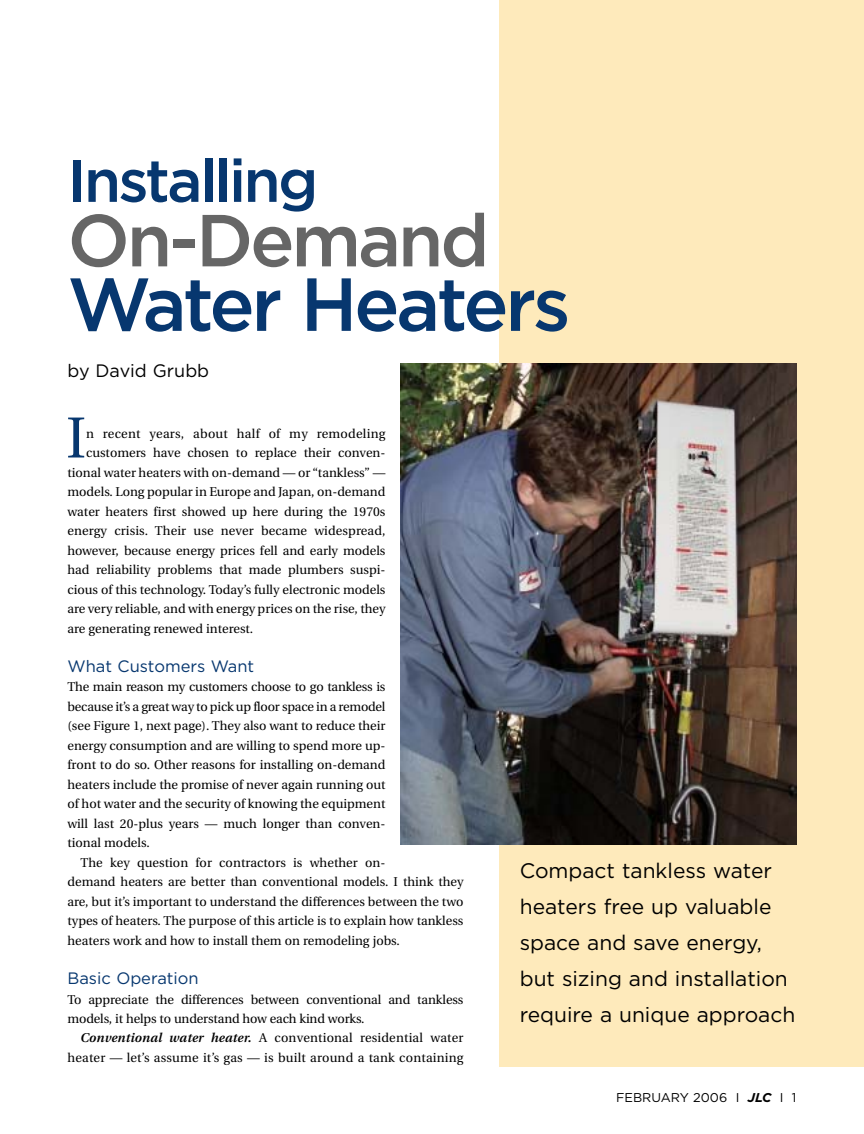
<style>
.page{position:relative;width:864px;height:1134px;background:#fff}
.page>*{position:absolute;margin:0;border:0;box-sizing:border-box;transform-origin:0 0}
.t1{font:500 75px "Gotham";letter-spacing:-.045em;color:#07376f}
.t2{font:500 73.5px "Gotham";letter-spacing:-.045em;color:#666}
.t3{font:500 60px "Gotham";letter-spacing:-.045em;color:#07376f}
.t4{font:57.75px "Utopia";color:#07376f}
.t5{font:21px/36px "Gotham";color:#000}
.t6{font:18px "Gotham";color:#000}
.t7{font:16.5px "Gotham";color:#07376f}
.t8{font:12.75px/19.5px "Utopia";color:#000}
.t9{font:12.75px "Utopia";letter-spacing:.02em;color:#000}
.t10{font:12.75px "Gotham";color:#000}
.s1{font-weight:600;font-style:italic}
.s2{font-weight:700;font-style:italic}
</style>
<div class="page">
<div style="left:500px;top:0;width:364px;height:1067px;background:#feeabb"></div>
<img style="left:400px;top:363px;width:396px;height:482px">
<h3 class="t3" style="left:68px;top:158px;width:252px">Installing</h3>
<h2 class="t2" style="left:68px;top:213px;width:424px">On-Demand</h2>
<h1 class="t1" style="left:68px;top:276px;width:504px">Water Heaters</h1>
<h3 class="t6" style="left:68px;top:364px;width:143px">by David Grubb</h3>
<h3 class="t4" style="left:66px;top:415px;width:22px">I</h3>
<p class="t9" style="left:86px;top:429px;width:301px">n recent years, about half of my remodeling</p>
<p class="t8" style="left:86px;top:445px;width:301px">customers have chosen to replace their conven-</p>
<p class="t8" style="left:67px;top:464px;width:319px">tional water heaters with on-demand — or “tankless” —</p>
<p class="t8" style="left:67px;top:484px;width:319px">models. Long popular in Europe and Japan, on-demand</p>
<p class="t8" style="left:67px;top:503px;width:319px">water heaters first showed up here during the 1970s</p>
<p class="t8" style="left:67px;top:523px;width:320px">energy crisis. Their use never became widespread,</p>
<p class="t8" style="left:67px;top:542px;width:320px">however, because energy prices fell and early models</p>
<p class="t8" style="left:67px;top:562px;width:319px">had reliability problems that made plumbers suspi-</p>
<p class="t8" style="left:67px;top:581px;width:319px">cious of this technology. Today’s fully electronic models</p>
<p class="t8" style="left:67px;top:601px;width:320px">are very reliable, and with energy prices on the rise, they</p>
<p class="t8" style="left:67px;top:620px;width:187px">are generating renewed interest.</p>
<p class="t7" style="left:68px;top:660px;width:188px">What Customers Want</p>
<p class="t8" style="left:68px;top:679px;width:320px;text-align:justify">The main reason my customers choose to go tankless is because it’s a great way to pick up floor space in a remodel (see Figure 1, next page). They also want to reduce their energy consumption and are willing to spend more up&shy;front to do so. Other reasons for installing on-demand heaters include the promise of never again running out of hot water and the security of knowing the equipment will last 20-plus years — much longer than conven&shy;tional models.</p>
<p class="t8" style="left:68px;top:854px;width:398px;text-indent:13px">The key question for contractors is whether on-<br>demand heaters are better than conventional models. I think they are, but it’s important to understand the differences between the two types of heaters. The purpose of this article is to explain how tankless heaters work and how to install them on remodeling jobs.</p>
<p class="t7" style="left:68px;top:972px;width:133px">Basic Operation</p>
<p class="t8" style="left:68px;top:991px;width:398px">To appreciate the differences between conventional and tankless models, it helps to understand how each kind works.</p>
<p class="t8" style="left:68px;top:1030px;width:398px;text-align:right"><span class="s1">Conventional water heater.</span> A conventional residential water heater — let’s assume it’s gas — is built around a tank containing</p>
<h3 class="t5" style="left:520px;top:854px;width:277px">Compact tankless water heaters free up valuable space and save energy, but sizing and installation require a unique approach</h3>
<p class="t10" style="left:616px;top:1093px;width:182px">FEBRUARY 2006 I <span class="s2">JLC</span> I 1</p>
</div>
